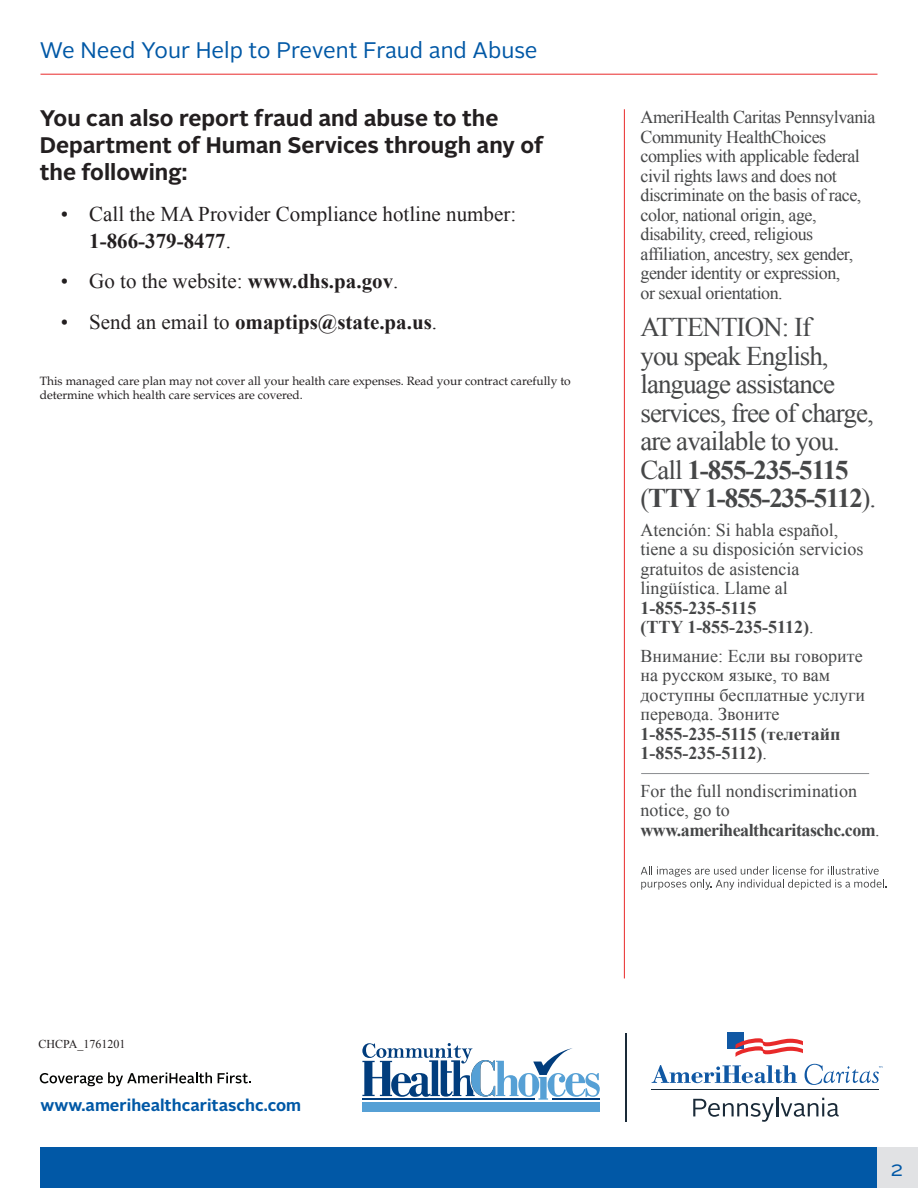
<style>
.page{position:relative;width:918px;height:1188px;background:#fff}
.page>*{position:absolute;margin:0;border:0;box-sizing:border-box;transform-origin:0 0}
.t1{font:27px/28.5px "Times New Roman";letter-spacing:-.035em;color:#464748}
.topic{font:700 22.5px/27px "Alright Sans";color:#231f20}
.t2{font:22.5px "Alright Sans";color:#0158a6}
.t3{font:21px/27px "Times New Roman";color:#231f20}
.t4{font:700 21px "Times New Roman";color:#231f20}
.t5{font:21px "Alright Sans";color:#0158a6}
.t6{font:18px/19.5px "Times New Roman";color:#464748}
.t7{font:18px/19.5px "Times New Roman";letter-spacing:-.025em;color:#464748}
.topic-2{font:700 16.5px "Alright Sans";color:#0158a6}
.disclaimer{font:12px/14.4px "Palatino LT Std";color:#231f20}
.t8{font:12px "Times New Roman";color:#231f20}
.s1{font-weight:700}
.s2{font-weight:400}
</style>
<div class="page">
<div style="left:40px;top:1148px;width:878px;height:40px;background:#e1e2e4"></div>
<hr style="left:40px;top:74px;width:838px;height:1px;background:#e9292a">
<div style="left:40px;top:1148px;width:838px;height:40px;background:#0158a6"></div>
<div style="left:362px;top:1102px;width:238px;height:10px;background:#56a0d5"></div>
<svg style="left:362px;top:1043px;width:238px;height:57px"></svg>
<hr style="left:625px;top:1033px;width:1px;height:89px;background:#1a2a38">
<div style="left:727px;top:1033px;width:17px;height:16px;background:#1058a4"></div>
<svg style="left:735px;top:1038px;width:68px;height:19px"></svg>
<svg style="left:652px;top:1065px;width:145px;height:18px"></svg>
<svg style="left:693px;top:1097px;width:146px;height:25px"></svg>
<hr style="left:652px;top:1090px;width:227px;height:1px;background:#1a2a38">
<svg style="left:805px;top:1064px;width:77px;height:21px"></svg>
<hr style="left:624px;top:109px;width:1px;height:869px;background:#e9292a">
<hr style="left:641px;top:773px;width:228px;height:1px;background:#8b8d90">
<svg style="left:641px;top:866px;width:246px;height:24px"></svg>
<svg style="left:40px;top:1072px;width:172px;height:14px"></svg>
<svg style="left:218px;top:1072px;width:33px;height:11px"></svg>
<p class="t2" style="left:40px;top:35px;width:499px">We Need Your Help to Prevent Fraud and Abuse</p>
<p class="topic" style="left:40px;top:105px;width:505px">You can also report fraud and abuse to the<br>Department of Human Services through any of the following:</p>
<p class="t3" style="left:89px;top:200px;width:428px;text-indent:-28px">• Call the MA Provider Compliance hotline number:<br><span class="s1">1-866-379-8477</span>.</p>
<p class="t3" style="left:61px;top:267px;width:339px">• Go to the website: <span class="s1">www.dhs.pa.gov</span>.</p>
<p class="t4" style="left:61px;top:307px;width:378px"><span class="s2">• Send an email to</span> omaptips@state.pa.us<span class="s2">.</span></p>
<p class="disclaimer" style="left:40px;top:374px;width:533px">This managed care plan may not cover all your health care expenses. Read your contract carefully to determine which health care services are covered.</p>
<p class="t7" style="left:640px;top:107px;width:236px">AmeriHealth Caritas Pennsylvania<br>Community HealthChoices complies with applicable federal civil rights laws and does not discriminate on the basis of race, color, national origin, age, disability, creed, religious affiliation, ancestry, sex gender, gender identity or expression,<br>or sexual orientation.</p>
<p class="t1" style="left:640px;top:313px;width:237px">ATTENTION: If<br>you speak English, language assistance services, free of charge, are available to you.<br>Call <span class="s1">1-855-235-5115 </span>(<span class="s1">TTY 1-855-235-5112</span>).</p>
<p class="t6" style="left:640px;top:520px;width:224px">Atención: Si habla español, tiene a su disposición servicios gratuitos de asistencia lingüística. Llame al<br><span class="s1">1-855-235-5115<br>(TTY 1-855-235-5112)</span>.</p>
<p class="t6" style="left:640px;top:646px;width:226px">Внимание: Если вы говорите на русском языке, то вам доступны бесплатные услуги перевода. Звоните<br><span class="s1">1-855-235-5115 (телетайп<br>1-855-235-5112)</span>.</p>
<p class="t6" style="left:640px;top:781px;width:241px">For the full nondiscrimination notice, go to <span class="s1">www.amerihealthcaritaschc.com</span>.</p>
<p class="t8" style="left:39px;top:1036px;width:88px">CHCPA_1761201</p>
<p class="topic-2" style="left:40px;top:1093px;width:262px">www.amerihealthcaritaschc.com</p>
<p class="t5" style="left:890px;top:1154px;width:14px">2</p>
</div>
